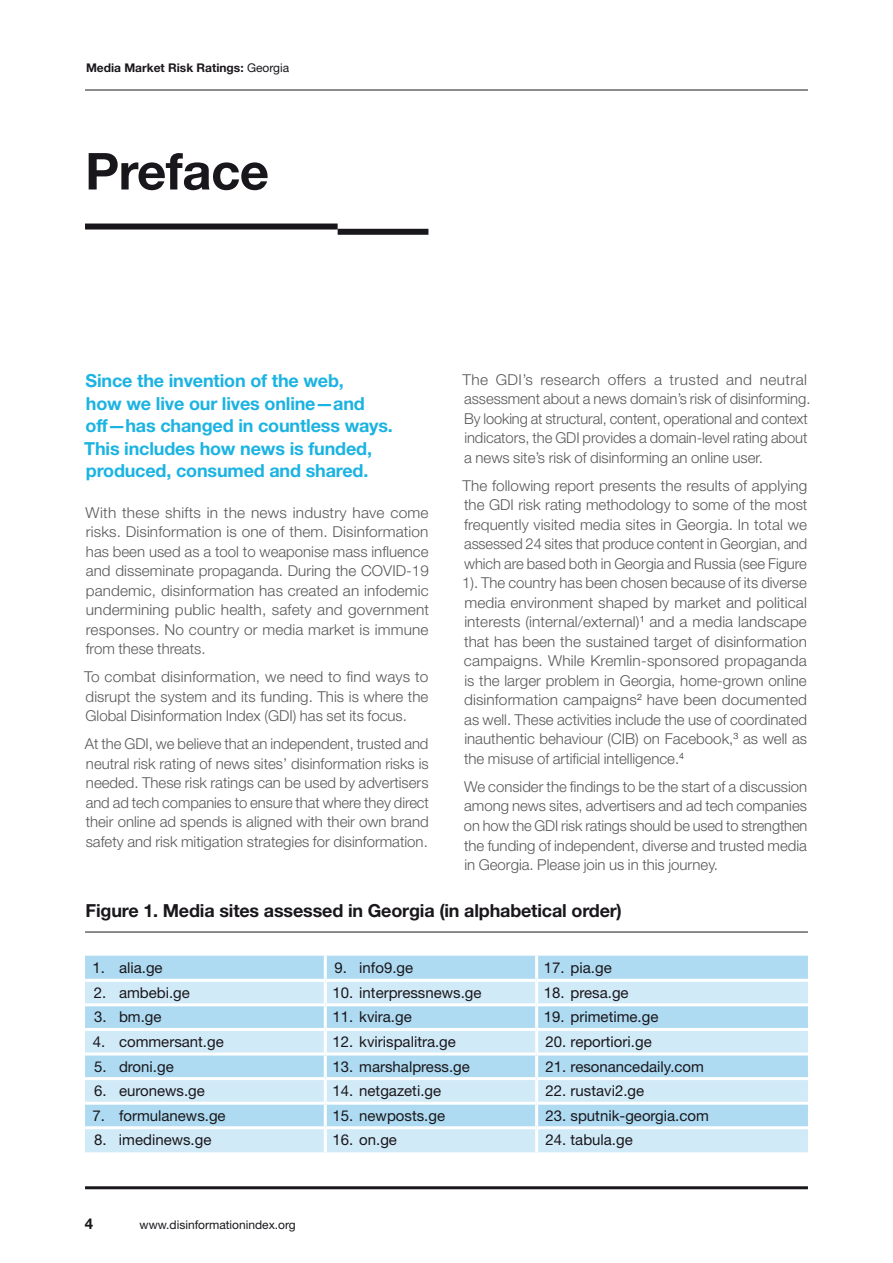
<style>
.page{position:relative;width:893px;height:1263px;background:#fff}
.page>*{position:absolute;margin:0;border:0;box-sizing:border-box;transform-origin:0 0}
.t1{font:700 51px "Helvetica Neue LT Std";letter-spacing:-.01em;color:#1a171c}
.t2{font:700 18px/22.5px "Helvetica Neue LT Std";letter-spacing:-.01em;color:#1bb3e2}
.t3{font:700 18px "Helvetica Neue LT Std";letter-spacing:-.01em;color:#1a171c}
.t4{font:300 15px/19.5px "Helvetica Neue LT Std";color:#58585a;text-align:justify}
.t5{font:15px "Helvetica Neue LT Std";color:#1a171c}
.t6{font:700 15px "Helvetica Neue LT Std";color:#1a171c}
.t7{font:700 12px "Helvetica Neue LT Std";color:#1a171c}
.t8{font:12px "Helvetica Neue LT Std";color:#1a171c}
.s1{font-weight:400}
</style>
<div class="page">
<div style="left:338px;top:229px;width:90px;height:6px;background:#1a171c"></div>
<div style="left:85px;top:224px;width:253px;height:6px;background:#1a171c"></div>
<div style="left:85px;top:956px;width:723px;height:23px;background:#aedbf1"></div>
<svg style="left:85px;top:982px;width:723px;height:170px;fill:#d1eaf7"></svg>
<hr style="left:85px;top:1003px;width:240px;height:3px;background:#fff">
<hr style="left:85px;top:1028px;width:240px;height:3px;background:#fff">
<hr style="left:85px;top:1052px;width:240px;height:3px;background:#fff">
<hr style="left:537px;top:1052px;width:271px;height:3px;background:#fff">
<hr style="left:85px;top:1077px;width:240px;height:3px;background:#fff">
<hr style="left:537px;top:1077px;width:271px;height:3px;background:#fff">
<hr style="left:85px;top:1102px;width:240px;height:3px;background:#fff">
<hr style="left:537px;top:1102px;width:271px;height:3px;background:#fff">
<hr style="left:85px;top:1126px;width:240px;height:3px;background:#fff">
<hr style="left:537px;top:1126px;width:271px;height:3px;background:#fff">
<hr style="left:537px;top:1003px;width:271px;height:3px;background:#fff">
<hr style="left:537px;top:1028px;width:271px;height:3px;background:#fff">
<hr style="left:324px;top:956px;width:3px;height:23px;background:#fff">
<hr style="left:535px;top:956px;width:3px;height:23px;background:#fff">
<hr style="left:324px;top:982px;width:3px;height:21px;background:#fff">
<hr style="left:535px;top:982px;width:3px;height:21px;background:#fff">
<hr style="left:325px;top:1003px;width:212px;height:3px;background:#fff">
<hr style="left:324px;top:1006px;width:3px;height:22px;background:#fff">
<hr style="left:535px;top:1006px;width:3px;height:22px;background:#fff">
<hr style="left:325px;top:1028px;width:212px;height:3px;background:#fff">
<hr style="left:324px;top:1031px;width:3px;height:21px;background:#fff">
<hr style="left:535px;top:1031px;width:3px;height:21px;background:#fff">
<hr style="left:325px;top:1052px;width:212px;height:3px;background:#fff">
<hr style="left:324px;top:1055px;width:3px;height:22px;background:#fff">
<hr style="left:535px;top:1055px;width:3px;height:22px;background:#fff">
<hr style="left:325px;top:1077px;width:212px;height:3px;background:#fff">
<hr style="left:324px;top:1080px;width:3px;height:22px;background:#fff">
<hr style="left:535px;top:1080px;width:3px;height:22px;background:#fff">
<hr style="left:325px;top:1102px;width:212px;height:3px;background:#fff">
<hr style="left:324px;top:1105px;width:3px;height:21px;background:#fff">
<hr style="left:535px;top:1105px;width:3px;height:21px;background:#fff">
<hr style="left:325px;top:1126px;width:212px;height:3px;background:#fff">
<hr style="left:324px;top:1129px;width:3px;height:23px;background:#fff">
<hr style="left:535px;top:1129px;width:3px;height:23px;background:#fff">
<hr style="left:85px;top:932px;width:723px;height:1px;background:#1a171c">
<hr style="left:85px;top:90px;width:723px;height:1px;background:#1a171c">
<hr style="left:85px;top:1186px;width:723px;height:3px;background:#1a171c">
<p class="t7" style="left:86px;top:60px;width:205px">Media Market Risk Ratings: <span class="s1">Georgia</span></p>
<h1 class="t1" style="left:85px;top:140px;width:185px">Preface</h1>
<p class="t2" style="left:84px;top:369px;width:310px">Since the invention of the web,<br>how we live our lives online—and off—has changed in countless ways.<br>This includes how news is funded, produced, consumed and shared.</p>
<p class="t4" style="left:86px;top:502px;width:345px">With these shifts in the news industry have come risks. Disinformation is one of them. Disinformation has been used as a tool to weaponise mass influence and disseminate propaganda. During the COVID-19 pandemic, disinformation has created an infodemic undermining public health, safety and government responses. No country or media market is immune from these threats.</p>
<p class="t4" style="left:84px;top:667px;width:346px">To combat disinformation, we need to find ways to disrupt the system and its funding. This is where the Global Disinformation Index (GDI) has set its focus.</p>
<p class="t4" style="left:85px;top:734px;width:346px">At the GDI, we believe that an independent, trusted and neutral risk rating of news sites’ disinformation risks is needed. These risk ratings can be used by advertisers and ad tech companies to ensure that where they direct their online ad spends is aligned with their own brand safety and risk mitigation strategies for disinformation.</p>
<p class="t4" style="left:462px;top:369px;width:349px;text-align:left">The GDI’s research offers a trusted and neutral assessment about a news domain’s risk of disinforming.<br>By looking at structural, content, operational and context indicators, the GDI provides a domain-level rating about a news site’s risk of disinforming an online user.</p>
<p class="t4" style="left:462px;top:475px;width:347px">The following report presents the results of applying the GDI risk rating methodology to some of the most frequently visited media sites in Georgia. In total we assessed 24 sites that produce content in Georgian, and which are based both in Georgia and Russia (see Figure 1). The country has been chosen because of its diverse media environment shaped by market and political interests (internal/external)<sup>1</sup> and a media landscape that has been the sustained target of disinformation campaigns. While Kremlin-sponsored propaganda is the larger problem in Georgia, home-grown online disinformation campaigns<sup>2</sup> have been documented as well. These activities include the use of coordinated inauthentic behaviour (CIB) on Facebook,<sup>3</sup> as well as the misuse of artificial intelligence.<sup>4</sup></p>
<p class="t4" style="left:464px;top:776px;width:345px">We consider the findings to be the start of a discussion among news sites, advertisers and ad tech companies on how the GDI risk ratings should be used to strengthen the funding of independent, diverse and trusted media in Georgia. Please join us in this journey.</p>
<p class="t3" style="left:86px;top:899px;width:538px">Figure 1. Media sites assessed in Georgia (in alphabetical order)</p>
<p class="t5" style="left:92px;top:959px;width:72px">1. alia.ge</p>
<p class="t5" style="left:334px;top:959px;width:80px">9. info9.ge</p>
<p class="t5" style="left:544px;top:959px;width:69px">17. pia.ge</p>
<p class="t5" style="left:94px;top:984px;width:97px">2. ambebi.ge</p>
<p class="t5" style="left:333px;top:984px;width:150px">10. interpressnews.ge</p>
<p class="t5" style="left:544px;top:984px;width:86px">18. presa.ge</p>
<p class="t5" style="left:94px;top:1008px;width:69px">3. bm.ge</p>
<p class="t5" style="left:333px;top:1008px;width:81px">11. kvira.ge</p>
<p class="t5" style="left:544px;top:1008px;width:116px">19. primetime.ge</p>
<p class="t5" style="left:93px;top:1033px;width:132px">4. commersant.ge</p>
<p class="t5" style="left:333px;top:1033px;width:125px">12. kvirispalitra.ge</p>
<p class="t5" style="left:545px;top:1033px;width:108px">20. reportiori.ge</p>
<p class="t5" style="left:94px;top:1057px;width:81px">5. droni.ge</p>
<p class="t5" style="left:333px;top:1057px;width:139px">13. marshalpress.ge</p>
<p class="t5" style="left:545px;top:1057px;width:160px">21. resonancedaily.com</p>
<p class="t5" style="left:94px;top:1082px;width:112px">6. euronews.ge</p>
<p class="t5" style="left:333px;top:1082px;width:110px">14. netgazeti.ge</p>
<p class="t5" style="left:545px;top:1082px;width:100px">22. rustavi2.ge</p>
<p class="t5" style="left:93px;top:1106px;width:135px">7. formulanews.ge</p>
<p class="t5" style="left:333px;top:1106px;width:114px">15. newposts.ge</p>
<p class="t5" style="left:545px;top:1106px;width:165px">23. sputnik-georgia.com</p>
<p class="t5" style="left:94px;top:1131px;width:119px">8. imedinews.ge</p>
<p class="t5" style="left:332px;top:1131px;width:66px">16. on.ge</p>
<p class="t5" style="left:545px;top:1131px;width:89px">24. tabula.ge</p>
<p class="t6" style="left:85px;top:1214px;width:10px">4</p>
<p class="t8" style="left:140px;top:1217px;width:158px">www.disinformationindex.org</p>
</div>
